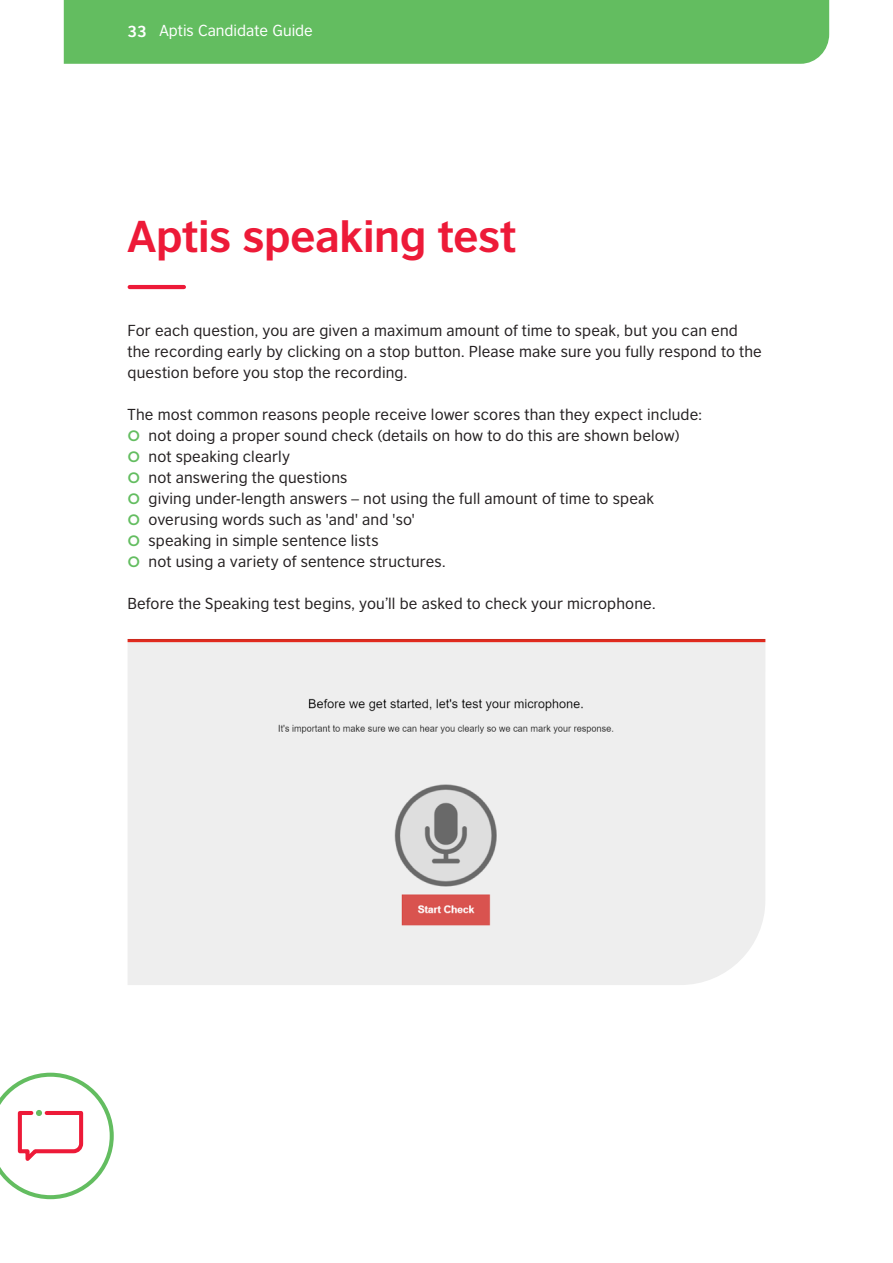
<style>
.page{position:relative;width:893px;height:1263px;background:#fff}
.page>*{position:absolute;margin:0;border:0;box-sizing:border-box;transform-origin:0 0}
.t1{font:700 42px "British Council Sans";letter-spacing:-.01em;color:#ed1a38}
.t2{font:15px/21px "British Council Sans CE";letter-spacing:.01em;color:#231f20}
.t3{font:15px "British Council Sans CE";color:#fff}
.s1{font-weight:700}
.s2{font-family:"Gotham";font-weight:500;color:#63bd60}
</style>
<div class="page">
<div style="left:64px;top:0;width:765px;height:64px;background:#63bd60"></div>
<hr style="left:130px;top:285px;width:54px;height:4px;background:#ed1a38">
<svg style="left:0;top:1073px;width:114px;height:126px"></svg>
<img style="left:128px;top:639px;width:637px;height:346px">
<p class="t3" style="left:128px;top:22px;width:187px"><span class="s1">33</span> Aptis Candidate Guide</p>
<p class="t1" style="left:128px;top:199px;width:391px">Aptis speaking test</p>
<p class="t2" style="left:128px;top:320px;width:636px">For each question, you are given a maximum amount of time to speak, but you can end the recording early by clicking on a stop button. Please make sure you fully respond to the question before you stop the recording.</p>
<p class="t2" style="left:128px;top:404px;width:576px">The most common reasons people receive lower scores than they expect include:</p>
<p class="t2" style="left:128px;top:425px;width:553px"><span class="s2">O</span> not doing a proper sound check (details on how to do this are shown below)</p>
<p class="t2" style="left:128px;top:446px;width:164px"><span class="s2">O</span> not speaking clearly</p>
<p class="t2" style="left:128px;top:467px;width:221px"><span class="s2">O</span> not answering the questions</p>
<p class="t2" style="left:128px;top:488px;width:528px"><span class="s2">O</span> giving under-length answers – not using the full amount of time to speak</p>
<p class="t2" style="left:128px;top:509px;width:289px"><span class="s2">O</span> overusing words such as 'and' and 'so'</p>
<p class="t2" style="left:128px;top:530px;width:253px"><span class="s2">O</span> speaking in simple sentence lists</p>
<p class="t2" style="left:128px;top:551px;width:320px"><span class="s2">O</span> not using a variety of sentence structures.</p>
<p class="t2" style="left:128px;top:593px;width:529px">Before the Speaking test begins, you’ll be asked to check your microphone.</p>
</div>
